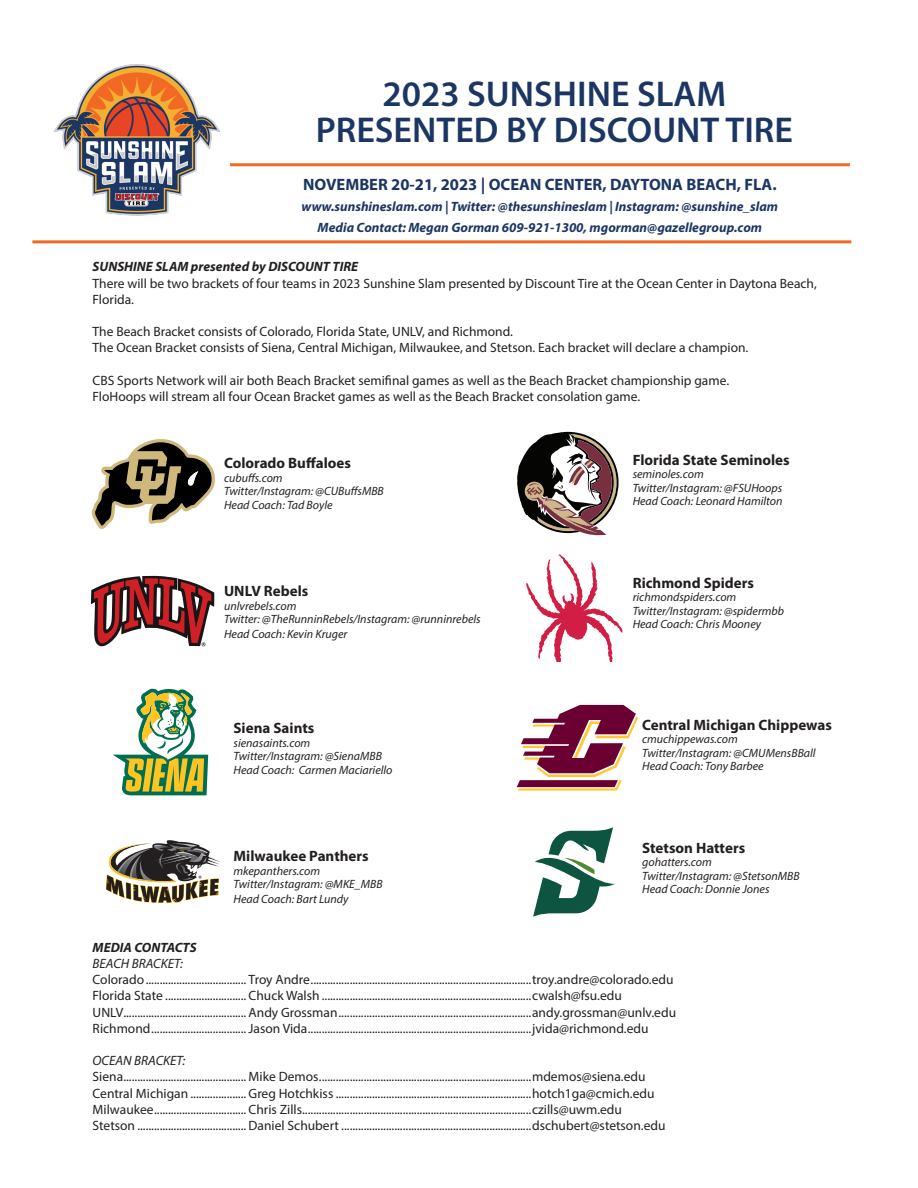
<style>
.page{position:relative;width:918px;height:1188px;background:#fff}
.page>*{position:absolute;margin:0;border:0;box-sizing:border-box;transform-origin:0 0}
.t1{font:600 36px "Myriad Pro";color:#1c3664}
.t2{font:700 16.5px "Myriad Pro";color:#1c3664}
.t3{font:700 15px "Myriad Pro";color:#231f20}
.t4{font:13.5px/16.2px "Myriad Pro";color:#231f20}
.t5{font:italic 700 13.5px "Myriad Pro";color:#1c3664}
.t6{font:italic 700 13.5px "Myriad Pro";color:#231f20}
.t7{font:italic 13.5px "Myriad Pro";color:#231f20}
.t8{font:italic 12px "Myriad Pro";color:#231f20}
</style>
<div class="page">
<hr style="left:230px;top:163px;width:620px;height:3px;background:#f16923">
<hr style="left:32px;top:240px;width:819px;height:3px;background:#f16921">
<img style="left:53px;top:64px;width:168px;height:152px">
<svg style="left:92px;top:439px;width:123px;height:90px"></svg>
<svg style="left:91px;top:576px;width:123px;height:70px"></svg>
<svg style="left:517px;top:431px;width:102px;height:105px"></svg>
<svg style="left:526px;top:554px;width:97px;height:108px"></svg>
<svg style="left:113px;top:689px;width:95px;height:106px"></svg>
<svg style="left:105px;top:840px;width:115px;height:63px"></svg>
<svg style="left:517px;top:705px;width:121px;height:86px"></svg>
<svg style="left:533px;top:827px;width:82px;height:90px"></svg>
<p class="t1" style="left:383px;top:71px;width:345px">2023 SUNSHINE SLAM</p>
<p class="t1" style="left:316px;top:107px;width:479px">PRESENTED BY DISCOUNT TIRE</p>
<p class="t2" style="left:303px;top:174px;width:475px">NOVEMBER 20-21, 2023 | OCEAN CENTER, DAYTONA BEACH, FLA.</p>
<p class="t5" style="left:302px;top:198px;width:478px">www.sunshineslam.com | Twitter: @thesunshineslam | Instagram: @sunshine_slam</p>
<p class="t5" style="left:318px;top:219px;width:446px">Media Contact: Megan Gorman 609-921-1300, mgorman@gazellegroup.com</p>
<p class="t6" style="left:93px;top:258px;width:267px">SUNSHINE SLAM presented by DISCOUNT TIRE</p>
<p class="t4" style="left:93px;top:275px;width:726px">There will be two brackets of four teams in 2023 Sunshine Slam presented by Discount Tire at the Ocean Center in Daytona Beach,<br>Florida.</p>
<p class="t4" style="left:93px;top:323px;width:422px">The Beach Bracket consists of Colorado, Florida State, UNLV, and Richmond.</p>
<p class="t4" style="left:93px;top:340px;width:657px">The Ocean Bracket consists of Siena, Central Michigan, Milwaukee, and Stetson. Each bracket will declare a champion.</p>
<p class="t4" style="left:93px;top:372px;width:638px">CBS Sports Network will air both Beach Bracket semifinal games as well as the Beach Bracket championship game.<br>FloHoops will stream all four Ocean Bracket games as well as the Beach Bracket consolation game.</p>
<p class="t3" style="left:224px;top:454px;width:128px">Colorado Buffaloes</p>
<p class="t8" style="left:224px;top:470px;width:60px">cubuffs.com</p>
<p class="t8" style="left:224px;top:484px;width:161px">Twitter/Instagram: @CUBuffsMBB</p>
<p class="t8" style="left:224px;top:497px;width:110px">Head Coach: Tad Boyle</p>
<p class="t3" style="left:224px;top:581px;width:86px">UNLV Rebels</p>
<p class="t8" style="left:224px;top:598px;width:74px">unlvrebels.com</p>
<p class="t8" style="left:224px;top:612px;width:258px">Twitter: @TheRunninRebels/Instagram: @runninrebels</p>
<p class="t8" style="left:224px;top:626px;width:125px">Head Coach: Kevin Kruger</p>
<p class="t3" style="left:234px;top:719px;width:82px">Siena Saints</p>
<p class="t8" style="left:234px;top:735px;width:78px">sienasaints.com</p>
<p class="t8" style="left:234px;top:749px;width:150px">Twitter/Instagram: @SienaMBB</p>
<p class="t8" style="left:234px;top:762px;width:161px">Head Coach: Carmen Maciariello</p>
<p class="t3" style="left:234px;top:846px;width:137px">Milwaukee Panthers</p>
<p class="t8" style="left:234px;top:863px;width:88px">mkepanthers.com</p>
<p class="t8" style="left:234px;top:877px;width:151px">Twitter/Instagram: @MKE_MBB</p>
<p class="t8" style="left:234px;top:891px;width:117px">Head Coach: Bart Lundy</p>
<p class="t3" style="left:633px;top:450px;width:159px">Florida State Seminoles</p>
<p class="t8" style="left:633px;top:467px;width:73px">seminoles.com</p>
<p class="t8" style="left:633px;top:480px;width:151px">Twitter/Instagram: @FSUHoops</p>
<p class="t8" style="left:633px;top:494px;width:151px">Head Coach: Leonard Hamilton</p>
<p class="t3" style="left:633px;top:573px;width:123px">Richmond Spiders</p>
<p class="t8" style="left:633px;top:590px;width:105px">richmondspiders.com</p>
<p class="t8" style="left:633px;top:603px;width:153px">Twitter/Instagram: @spidermbb</p>
<p class="t8" style="left:633px;top:617px;width:130px">Head Coach: Chris Mooney</p>
<p class="t3" style="left:642px;top:715px;width:191px">Central Michigan Chippewas</p>
<p class="t8" style="left:642px;top:732px;width:97px">cmuchippewas.com</p>
<p class="t8" style="left:642px;top:745px;width:175px">Twitter/Instagram: @CMUMensBBall</p>
<p class="t8" style="left:642px;top:759px;width:123px">Head Coach: Tony Barbee</p>
<p class="t3" style="left:642px;top:838px;width:105px">Stetson Hatters</p>
<p class="t8" style="left:642px;top:855px;width:71px">gohatters.com</p>
<p class="t8" style="left:642px;top:868px;width:159px">Twitter/Instagram: @StetsonMBB</p>
<p class="t8" style="left:642px;top:882px;width:129px">Head Coach: Donnie Jones</p>
<p class="t6" style="left:93px;top:939px;width:106px">MEDIA CONTACTS</p>
<p class="t7" style="left:93px;top:955px;width:92px">BEACH BRACKET:</p>
<p class="t4" style="left:93px;top:971px;width:582px">Colorado.................................... Troy Andre...............................................................................troy.andre@colorado.edu</p>
<p class="t4" style="left:93px;top:988px;width:531px">Florida State ............................. Chuck Walsh ...........................................................................cwalsh@fsu.edu</p>
<p class="t4" style="left:93px;top:1004px;width:585px">UNLV............................................ Andy Grossman.....................................................................andy.grossman@unlv.edu</p>
<p class="t4" style="left:93px;top:1020px;width:557px">Richmond.................................. Jason Vida................................................................................jvida@richmond.edu</p>
<p class="t7" style="left:93px;top:1052px;width:94px">OCEAN BRACKET:</p>
<p class="t4" style="left:93px;top:1069px;width:554px">Siena............................................ Mike Demos............................................................................mdemos@siena.edu</p>
<p class="t4" style="left:93px;top:1085px;width:563px">Central Michigan .................... Greg Hotchkiss ......................................................................hotch1ga@cmich.edu</p>
<p class="t4" style="left:93px;top:1101px;width:531px">Milwaukee................................. Chris Zills..................................................................................czills@uwm.edu</p>
<p class="t4" style="left:93px;top:1117px;width:574px">Stetson ....................................... Daniel Schubert ....................................................................dschubert@stetson.edu</p>
</div>
